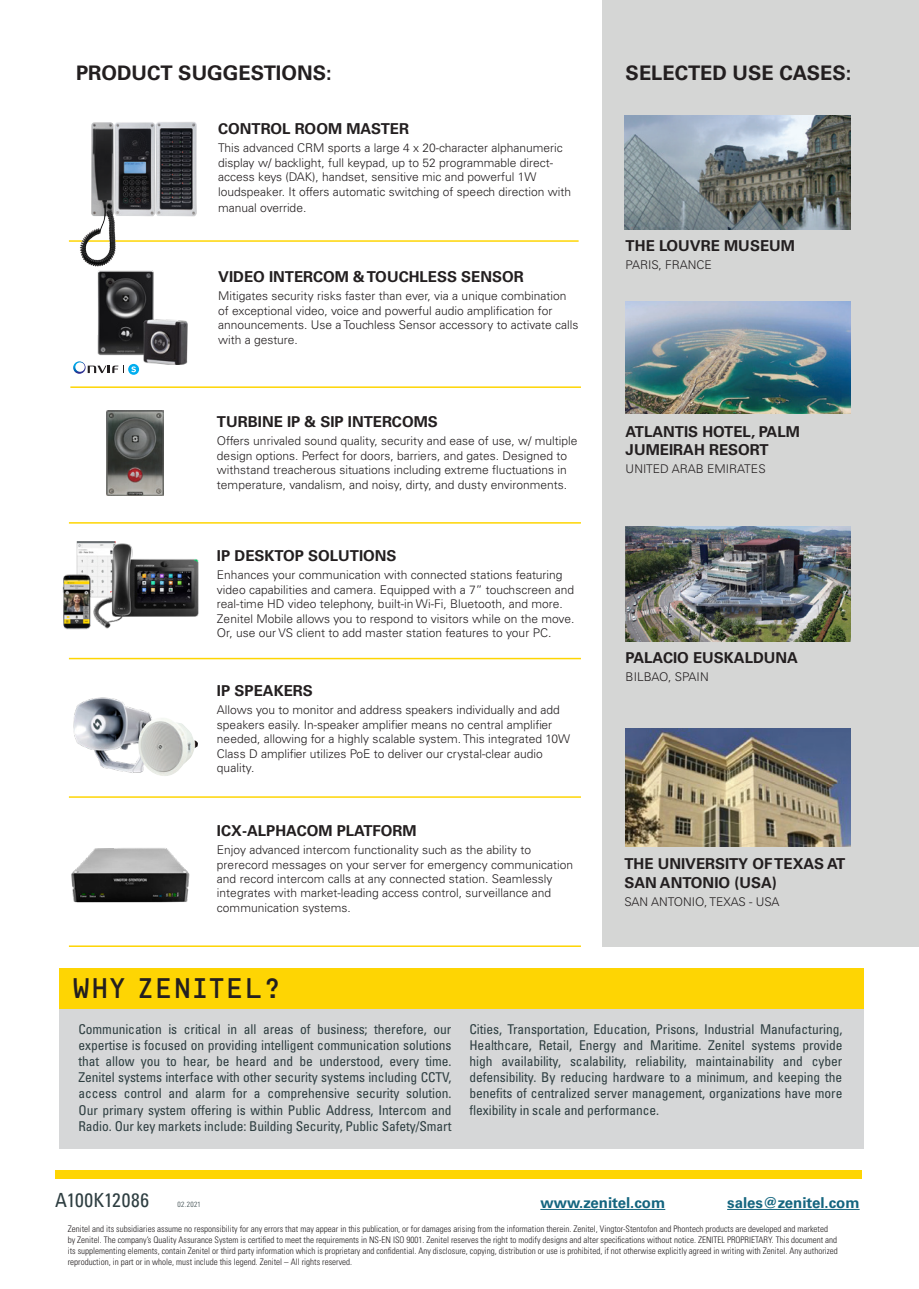
<style>
.page{position:relative;width:919px;height:1289px;background:#fff}
.page>*{position:absolute;margin:0;border:0;box-sizing:border-box;transform-origin:0 0}
.Heading_2{font:29.55px "OCRF Offc";color:#231f20}
.Front_Page_Title_1{font:700 20.1px "Univers LT Std";color:#231f20}
.Art_nr{font:condensed 19.5px "Univers LT Std";letter-spacing:.02em;color:#2e3e41}
.Heading_2-2{font:700 15px/18px "Univers LT Std";color:#231f20}
.contact{font:700 15px "Univers LT Std";color:#14657f}
.t1{font:condensed 13.5px/16.2px "Univers LT Std";letter-spacing:-.005em;color:#2e3e41;text-align:justify}
.TITLE_SMALL_3_-_11pt{font:300 12px/14.4px "Univers LT Std";color:#231f20}
.Copyright{font:300 condensed 9px/10.8px "Univers LT Std";color:#231f20}
.Date{font:300 condensed 7.5px "Univers LT Std";letter-spacing:.04em;color:#2e3e41}
</style>
<div class="page">
<div style="left:55px;top:1170px;width:807px;height:9px;background:#fed503"></div>
<hr style="left:727px;top:1208px;width:132px;height:1px;background:#14657f">
<hr style="left:540px;top:1208px;width:125px;height:1px;background:#14657f">
<img style="left:77px;top:541px;width:11px;height:27px">
<img style="left:62px;top:568px;width:26px;height:62px">
<img style="left:107px;top:410px;width:56px;height:85px">
<div style="left:602px;top:0;width:316px;height:946px;background:#d5d6d5"></div>
<img style="left:624px;top:115px;width:226px;height:115px">
<hr style="left:69px;top:240px;width:509px;height:2px;background:#fed503">
<hr style="left:70px;top:386px;width:511px;height:2px;background:#fed503">
<hr style="left:69px;top:522px;width:512px;height:1px;background:#fed503">
<hr style="left:69px;top:658px;width:512px;height:1px;background:#fed503">
<hr style="left:69px;top:796px;width:512px;height:1px;background:#fed503">
<hr style="left:69px;top:945px;width:512px;height:1px;background:#fed503">
<img style="left:80px;top:122px;width:117px;height:143px">
<img style="left:625px;top:302px;width:225px;height:111px">
<img style="left:625px;top:526px;width:225px;height:115px">
<div style="left:59px;top:1008px;width:804px;height:140px;background:#d6d7d8"></div>
<div style="left:59px;top:967px;width:804px;height:41px;background:#fed503"></div>
<img style="left:91px;top:265px;width:63px;height:91px">
<img style="left:137px;top:319px;width:51px;height:45px">
<img style="left:88px;top:541px;width:111px;height:88px">
<img style="left:71px;top:848px;width:119px;height:55px">
<svg style="left:73px;top:361px;width:45px;height:13px"></svg>
<svg style="left:128px;top:364px;width:11px;height:11px"></svg>
<svg style="left:131px;top:366px;width:5px;height:6px"></svg>
<img style="left:625px;top:728px;width:225px;height:118px">
<img style="left:73px;top:697px;width:79px;height:76px">
<img style="left:138px;top:717px;width:60px;height:59px">
<p class="Front_Page_Title_1" style="left:76px;top:61px;width:257px">PRODUCT SUGGESTIONS:</p>
<p class="Heading_2-2" style="left:218px;top:120px;width:192px">CONTROL ROOM MASTER</p>
<p class="TITLE_SMALL_3_-_11pt" style="left:218px;top:141px;width:354px">This advanced CRM sports a large 4 x 20-character alphanumeric display w/ backlight, full keypad, up to 52 programmable direct&shy;access keys (DAK), handset, sensitive mic and powerful 1W loudspeaker. It offers automatic switching of speech direction with</p>
<p class="TITLE_SMALL_3_-_11pt" style="left:218px;top:201px;width:90px">manual override.</p>
<p class="Heading_2-2" style="left:218px;top:267px;width:307px">VIDEO INTERCOM &amp; TOUCHLESS SENSOR</p>
<p class="TITLE_SMALL_3_-_11pt" style="left:218px;top:289px;width:362px">Mitigates security risks faster than ever, via a unique combination of exceptional video, voice and powerful audio amplification for announcements. Use a Touchless Sensor accessory to activate calls with a gesture.</p>
<p class="Heading_2-2" style="left:217px;top:412px;width:222px">TURBINE IP &amp; SIP INTERCOMS</p>
<p class="TITLE_SMALL_3_-_11pt" style="left:217px;top:434px;width:362px">Offers unrivaled sound quality, security and ease of use, w/ multiple design options. Perfect for doors, barriers, and gates. Designed to withstand treacherous situations including extreme fluctuations in temperature, vandalism, and noisy, dirty, and dusty environments.</p>
<p class="Heading_2-2" style="left:217px;top:546px;width:181px">IP DESKTOP SOLUTIONS</p>
<p class="TITLE_SMALL_3_-_11pt" style="left:217px;top:568px;width:359px">Enhances your communication with connected stations featuring video capabilities and camera. Equipped with a 7” touchscreen and real-time HD video telephony, built-in Wi-Fi, Bluetooth, and more.<br>Zenitel Mobile allows you to respond to visitors while on the move.<br>Or, use our VS client to add master station features to your PC.</p>
<p class="Heading_2-2" style="left:217px;top:681px;width:97px">IP SPEAKERS</p>
<p class="TITLE_SMALL_3_-_11pt" style="left:217px;top:703px;width:354px">Allows you to monitor and address speakers individually and add speakers easily. In-speaker amplifier means no central amplifier needed, allowing for a highly scalable system. This integrated 10W Class D amplifier utilizes PoE to deliver our crystal-clear audio quality.</p>
<p class="Heading_2-2" style="left:217px;top:821px;width:201px">ICX-ALPHACOM PLATFORM</p>
<p class="TITLE_SMALL_3_-_11pt" style="left:217px;top:842px;width:357px">Enjoy advanced intercom functionality such as the ability to prerecord messages on your server for emergency communication and record intercom calls at any connected station. Seamlessly integrates with market-leading access control, surveillance and communication systems.</p>
<p class="Front_Page_Title_1" style="left:625px;top:61px;width:227px">SELECTED USE CASES:</p>
<p class="Heading_2-2" style="left:625px;top:237px;width:171px">THE LOUVRE MUSEUM</p>
<p class="TITLE_SMALL_3_-_11pt" style="left:625px;top:257px;width:88px">PARIS, FRANCE</p>
<p class="Heading_2-2" style="left:625px;top:423px;width:176px">ATLANTIS HOTEL, PALM<br>JUMEIRAH RESORT</p>
<p class="TITLE_SMALL_3_-_11pt" style="left:625px;top:461px;width:141px">UNITED ARAB EMIRATES</p>
<p class="Heading_2-2" style="left:625px;top:649px;width:174px">PALACIO EUSKALDUNA</p>
<p class="TITLE_SMALL_3_-_11pt" style="left:625px;top:669px;width:84px">BILBAO, SPAIN</p>
<p class="Heading_2-2" style="left:624px;top:854px;width:222px;line-height:19.5px">THE UNIVERSITY OF TEXAS AT<br>SAN ANTONIO (USA)</p>
<p class="TITLE_SMALL_3_-_11pt" style="left:624px;top:894px;width:157px">SAN ANTONIO, TEXAS - USA</p>
<p class="Heading_2" style="left:72px;top:970px;width:209px">WHY ZENITEL?</p>
<p class="t1" style="left:78px;top:1020px;width:374px">Communication is critical in all areas of business; therefore, our expertise is focused on providing intelligent communication solutions that allow you to hear, be heard and be understood, every time.<br>Zenitel systems interface with other security systems including CCTV, access control and alarm for a comprehensive security solution.<br>Our primary system offering is within Public Address, Intercom and Radio. Our key markets include: Building Security, Public Safety/Smart</p>
<p class="t1" style="left:469px;top:1020px;width:374px">Cities, Transportation, Education, Prisons, Industrial Manufacturing, Healthcare, Retail, Energy and Maritime. Zenitel systems provide high availability, scalability, reliability, maintainability and cyber defensibility. By reducing hardware to a minimum, and keeping the benefits of centralized server management, organizations have more flexibility in scale and performance.</p>
<p class="Art_nr" style="left:55px;top:1187px;width:95px">A100K12086</p>
<p class="Date" style="left:178px;top:1199px;width:25px">02.2021</p>
<p class="contact" style="left:540px;top:1193px;width:126px">www.zenitel.com</p>
<p class="contact" style="left:727px;top:1193px;width:134px">sales@zenitel.com</p>
<p class="Copyright" style="left:68px;top:1223px;width:771px">Zenitel and its subsidiaries assume no responsibility for any errors that may appear in this publication, or for damages arising from the information therein. Zenitel, Vingtor-Stentofon and Phontech products are developed and marketed<br>by Zenitel. The company’s Quality Assurance System is certified to meet the requirements in NS-EN ISO 9001. Zenitel reserves the right to modify designs and alter specifications without notice. ZENITEL PROPRIETARY. This document and its supplementing elements, contain Zenitel or third party information which is proprietary and confidential. Any disclosure, copying, distribution or use is prohibited, if not otherwise explicitly agreed in writing with Zenitel. Any authorized reproduction, in part or in whole, must include this legend. Zenitel – All rights reserved.</p>
</div>
